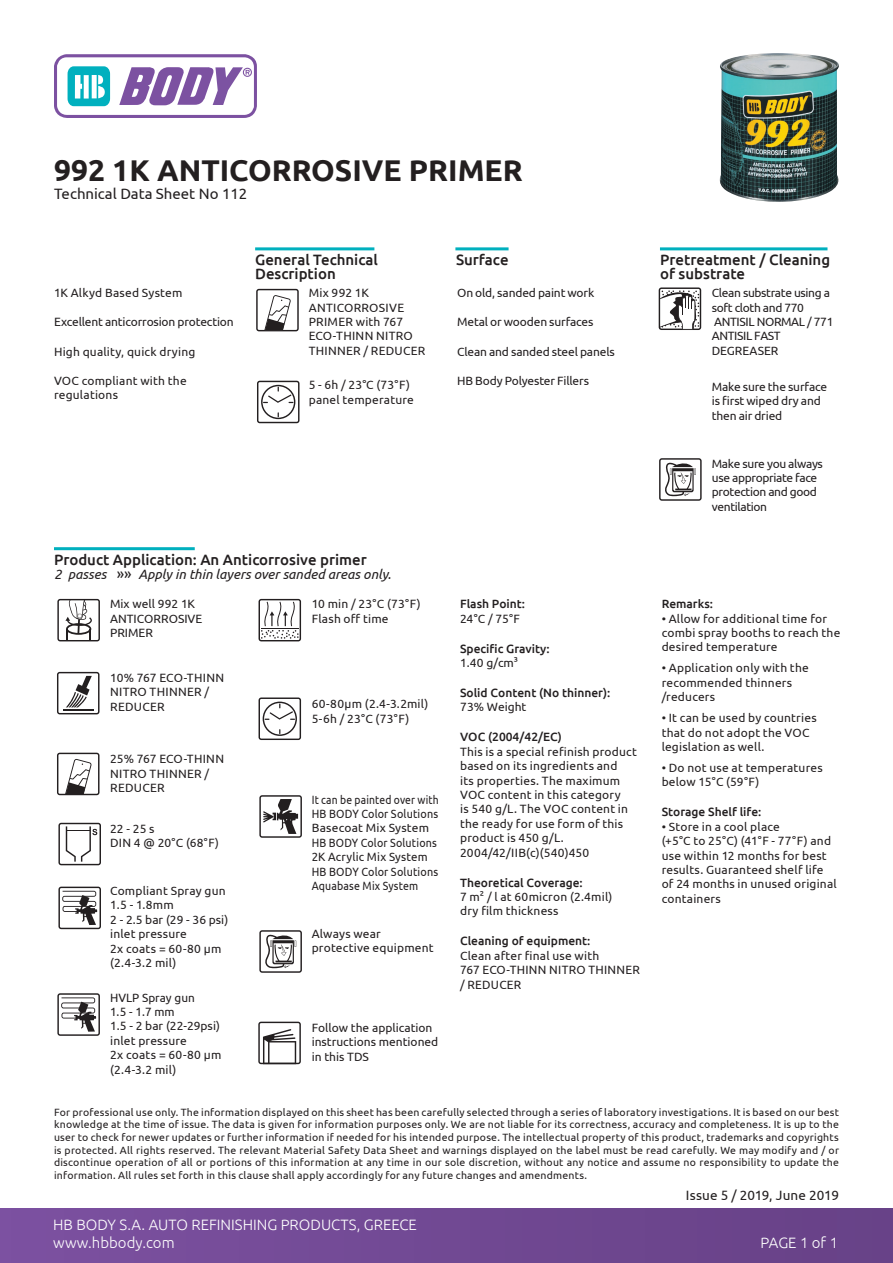
<style>
.page{position:relative;width:893px;height:1263px;background:#fff}
.page>*{position:absolute;margin:0;border:0;box-sizing:border-box;transform-origin:0 0}
.t1{font:700 30px "Ubuntu";color:#231f20}
.t2{font:500 15px/13.5px "Ubuntu";color:#231f20}
.t3{font:300 15px "Ubuntu";color:#fff}
.t4{font:15px "Ubuntu";color:#231f20}
.t5{font:italic 13.5px "Ubuntu";color:#231f20}
.t6{font:13.5px "Ubuntu";letter-spacing:.01em;color:#231f20}
.t7{font:12px/14.4px "Ubuntu";letter-spacing:.015em;color:#231f20}
.t8{font:12px/14.4px "Ubuntu";letter-spacing:-.03em;color:#231f20}
.t9{font:500 12px "Ubuntu";color:#231f20}
.t10{font:12px "Ubuntu";letter-spacing:-.015em;color:#231f20}
.t11{font:12px "Ubuntu";letter-spacing:.015em;color:#231f20;scale:.9 1}
.t12{font:12px "Ubuntu";letter-spacing:-.01em;color:#231f20}
.t13{font:12px "Ubuntu";letter-spacing:.015em;color:#231f20;scale:.86 1}
.t14{font:12px "Ubuntu";letter-spacing:.015em;color:#231f20;scale:.89 1}
.t15{font:12px "Ubuntu";letter-spacing:.015em;color:#231f20;scale:.96 1}
.t16{font:12px "Ubuntu";letter-spacing:.015em;color:#231f20;scale:.88 1}
.t17{font:10.5px/12.6px "Ubuntu";letter-spacing:.02em;color:#231f20;text-align:justify}
.s1{font-style:normal;font-size:15px}
</style>
<div class="page">
<div style="left:0;top:1209px;width:893px;height:54px;background:linear-gradient(to right,#7c51a0,#674187)"></div>
<svg style="left:659px;top:458px;width:43px;height:43px"></svg>
<svg style="left:54px;top:54px;width:203px;height:64px"></svg>
<hr style="left:255px;top:247px;width:119px;height:3px;background:#00b0be">
<hr style="left:54px;top:547px;width:141px;height:3px;background:#00b0be">
<hr style="left:455px;top:247px;width:54px;height:3px;background:#00b0be">
<hr style="left:660px;top:247px;width:167px;height:3px;background:#00b0be">
<svg style="left:259px;top:697px;width:42px;height:43px"></svg>
<svg style="left:257px;top:381px;width:42px;height:42px"></svg>
<svg style="left:259px;top:930px;width:43px;height:43px"></svg>
<svg style="left:258px;top:1022px;width:43px;height:42px"></svg>
<svg style="left:58px;top:823px;width:43px;height:42px"></svg>
<svg style="left:256px;top:289px;width:43px;height:42px"></svg>
<svg style="left:58px;top:887px;width:43px;height:42px"></svg>
<svg style="left:57px;top:993px;width:43px;height:43px"></svg>
<svg style="left:259px;top:599px;width:42px;height:42px"></svg>
<svg style="left:57px;top:599px;width:43px;height:42px"></svg>
<svg style="left:57px;top:672px;width:42px;height:42px"></svg>
<img style="left:719px;top:53px;width:120px;height:149px">
<svg style="left:659px;top:287px;width:42px;height:43px"></svg>
<svg style="left:259px;top:795px;width:43px;height:43px"></svg>
<svg style="left:57px;top:753px;width:42px;height:42px"></svg>
<p class="t1" style="left:54px;top:152px;width:470px">992 1K ANTICORROSIVE PRIMER</p>
<p class="t4" style="left:54px;top:185px;width:195px">Technical Data Sheet No 112</p>
<p class="t7" style="left:54px;top:285px;width:130px">1K Alkyd Based System</p>
<p class="t10" style="left:54px;top:315px;width:181px">Excellent anticorrosion protection</p>
<p class="t7" style="left:54px;top:344px;width:143px">High quality, quick drying</p>
<p class="t7" style="left:54px;top:373px;width:134px">VOC compliant with the regulations</p>
<p class="t2" style="left:255px;top:253px;width:124px">General Technical</p>
<p class="t2" style="left:255px;top:266px;width:82px">Description</p>
<p class="t7" style="left:309px;top:285px;width:62px">Mix 992 1K</p>
<p class="t7" style="left:309px;top:300px;width:118px">ANTICORROSIVE<br>PRIMER with 767<br>ECO-THINN NITRO<br>THINNER / REDUCER</p>
<p class="t7" style="left:309px;top:377px;width:107px">5 - 6h / 23°C (73°F) panel temperature</p>
<p class="t2" style="left:54px;top:553px;width:314px">Product Application: An Anticorrosive primer</p>
<p class="t5" style="left:54px;top:566px;width:339px">2 passes <span class="s1">»»</span> Apply in thin layers over sanded areas only.</p>
<p class="t7" style="left:110px;top:596px;width:94px">Mix well 992 1K<br>ANTICORROSIVE<br>PRIMER</p>
<p class="t7" style="left:110px;top:670px;width:115px">10% 767 ECO-THINN<br>NITRO THINNER /<br>REDUCER</p>
<p class="t7" style="left:110px;top:751px;width:115px">25% 767 ECO-THINN<br>NITRO THINNER /<br>REDUCER</p>
<p class="t7" style="left:110px;top:821px;width:46px">22 - 25 s</p>
<p class="t7" style="left:110px;top:835px;width:110px">DIN 4 @ 20°C (68°F)</p>
<p class="t7" style="left:110px;top:883px;width:117px">Compliant Spray gun<br>1.5 - 1.8mm</p>
<p class="t7" style="left:110px;top:912px;width:120px">2 - 2.5 bar (29 - 36 psi)</p>
<p class="t7" style="left:110px;top:926px;width:78px">inlet pressure</p>
<p class="t7" style="left:110px;top:941px;width:113px">2x coats = 60-80 μm</p>
<p class="t7" style="left:110px;top:955px;width:68px">(2.4-3.2 mil)</p>
<p class="t7" style="left:110px;top:990px;width:86px">HVLP Spray gun</p>
<p class="t7" style="left:110px;top:1004px;width:66px">1.5 - 1.7 mm</p>
<p class="t7" style="left:110px;top:1018px;width:111px">1.5 - 2 bar (22-29psi)</p>
<p class="t7" style="left:110px;top:1033px;width:78px">inlet pressure</p>
<p class="t7" style="left:110px;top:1047px;width:113px">2x coats = 60-80 μm</p>
<p class="t7" style="left:110px;top:1062px;width:68px">(2.4-3.2 mil)</p>
<p class="t7" style="left:312px;top:596px;width:110px">10 min / 23°C (73°F)</p>
<p class="t7" style="left:312px;top:611px;width:78px">Flash off time</p>
<p class="t7" style="left:312px;top:696px;width:118px">60-80μm (2.4-3.2mil)</p>
<p class="t7" style="left:312px;top:711px;width:99px">5-6h / 23°C (73°F)</p>
<p class="t13" style="left:312px;top:792px;width:149px">It can be painted over with</p>
<p class="t11" style="left:312px;top:806px;width:142px">HB BODY Color Solutions</p>
<p class="t7" style="left:312px;top:820px;width:119px">Basecoat Mix System</p>
<p class="t14" style="left:312px;top:835px;width:142px">HB BODY Color Solutions</p>
<p class="t15" style="left:312px;top:850px;width:122px">2K Acrylic Mix System</p>
<p class="t11" style="left:312px;top:864px;width:142px">HB BODY Color Solutions</p>
<p class="t16" style="left:312px;top:878px;width:123px">Aquabase Mix System</p>
<p class="t7" style="left:312px;top:926px;width:124px">Always wear protective equipment</p>
<p class="t7" style="left:312px;top:1020px;width:128px">Follow the application instructions mentioned in this TDS</p>
<p class="t2" style="left:456px;top:253px;width:54px">Surface</p>
<p class="t2" style="left:660px;top:253px;width:172px">Pretreatment / Cleaning of substrate</p>
<p class="t12" style="left:457px;top:286px;width:139px">On old, sanded paint work</p>
<p class="t10" style="left:457px;top:315px;width:138px">Metal or wooden surfaces</p>
<p class="t10" style="left:457px;top:344px;width:159px">Clean and sanded steel panels</p>
<p class="t10" style="left:457px;top:373px;width:133px">HB Body Polyester Fillers</p>
<p class="t8" style="left:712px;top:285px;width:123px">Clean substrate using a soft cloth and 770<br>ANTISIL NORMAL / 771<br>ANTISIL FAST<br>DEGREASER</p>
<p class="t10" style="left:712px;top:379px;width:117px">Make sure the surface</p>
<p class="t12" style="left:712px;top:394px;width:111px">is first wiped dry and</p>
<p class="t10" style="left:712px;top:408px;width:72px">then air dried</p>
<p class="t8" style="left:712px;top:456px;width:113px">Make sure you always use appropriate face protection and good ventilation</p>
<p class="t9" style="left:460px;top:596px;width:67px">Flash Point:</p>
<p class="t7" style="left:460px;top:611px;width:61px">24°C / 75°F</p>
<p class="t9" style="left:460px;top:641px;width:91px">Specific Gravity:</p>
<p class="t7" style="left:460px;top:655px;width:60px">1.40 g/cm3</p>
<p class="t9" style="left:460px;top:685px;width:152px">Solid Content (No thinner):</p>
<p class="t7" style="left:460px;top:700px;width:68px">73% Weight</p>
<p class="t9" style="left:460px;top:729px;width:103px">VOC (2004/42/EC)</p>
<p class="t7" style="left:460px;top:744px;width:178px">This is a special refinish product based on its ingredients and<br>its properties. The maximum<br>VOC content in this category<br>is 540 g/L. The VOC content in the ready for use form of this product is 450 g/L.</p>
<p class="t7" style="left:460px;top:845px;width:131px">2004/42/IIB(c)(540)450</p>
<p class="t9" style="left:460px;top:875px;width:124px">Theoretical Coverage:</p>
<p class="t7" style="left:460px;top:889px;width:154px">7 m2 / l at 60micron (2.4mil)</p>
<p class="t7" style="left:460px;top:904px;width:100px">dry film thickness</p>
<p class="t9" style="left:460px;top:933px;width:132px">Cleaning of equipment:</p>
<p class="t7" style="left:460px;top:948px;width:141px">Clean after final use with</p>
<p class="t7" style="left:460px;top:962px;width:181px">767 ECO-THINN NITRO THINNER / REDUCER</p>
<p class="t9" style="left:662px;top:596px;width:53px">Remarks:</p>
<p class="t7" style="left:662px;top:611px;width:180px">• Allow for additional time for combi spray booths to reach the desired temperature</p>
<p class="t7" style="left:662px;top:661px;width:149px">• Application only with the recommended thinners /reducers</p>
<p class="t7" style="left:662px;top:710px;width:157px">• It can be used by countries that do not adopt the VOC legislation as well.</p>
<p class="t7" style="left:662px;top:760px;width:163px">• Do not use at temperatures below 15°C (59°F)</p>
<p class="t9" style="left:662px;top:804px;width:101px">Storage Shelf life:</p>
<p class="t7" style="left:662px;top:819px;width:120px">• Store in a cool place</p>
<p class="t7" style="left:662px;top:833px;width:177px">(+5°C to 25°C) (41°F - 77°F) and use within 12 months for best results. Guaranteed shelf life of 24 months in unused original containers</p>
<p class="t17" style="left:54px;top:1105px;width:786px">For professional use only. The information displayed on this sheet has been carefully selected through a series of laboratory investigations. It is based on our best knowledge at the time of issue. The data is given for information purposes only. We are not liable for its correctness, accuracy and completeness. It is up to the user to check for newer updates or further information if needed for his intended purpose. The intellectual property of this product, trademarks and copyrights is protected. All rights reserved. The relevant Material Safety Data Sheet and warnings displayed on the label must be read carefully. We may modify and / or discontinue operation of all or portions of this information at any time in our sole discretion, without any notice and assume no responsibility to update the information. All rules set forth in this clause shall apply accordingly for any future changes and amendments.</p>
<p class="t6" style="left:686px;top:1187px;width:155px">Issue 5 / 2019, June 2019</p>
<p class="t3" style="left:53px;top:1216px;width:365px">HB BODY S.A. AUTO REFINISHING PRODUCTS, GREECE</p>
<p class="t3" style="left:53px;top:1234px;width:123px">www.hbbody.com</p>
<p class="t3" style="left:761px;top:1234px;width:79px">PAGE 1 of 1</p>
</div>
